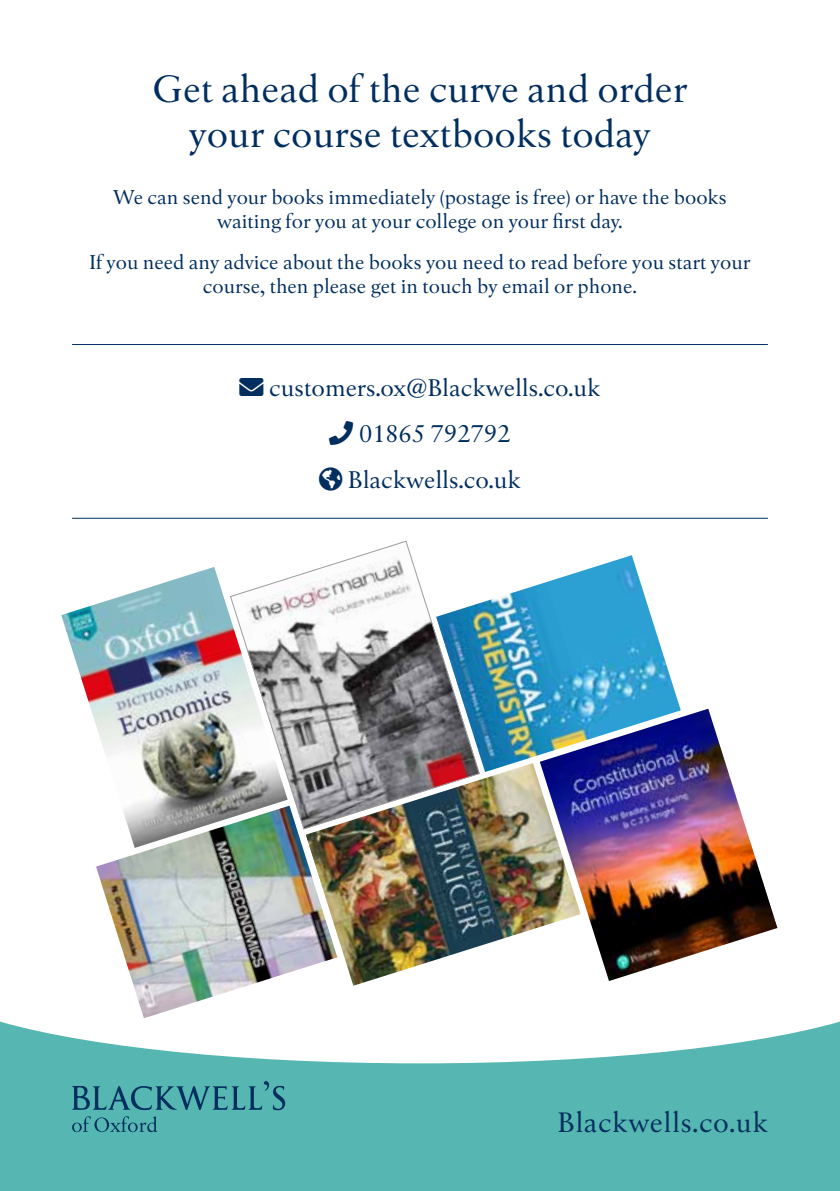
<style>
.page{position:relative;width:840px;height:1191px;background:#fff}
.page>*{position:absolute;margin:0;border:0;box-sizing:border-box;transform-origin:0 0}
.t1{font:38px/45.6px "Blackwell";color:#002e5f;text-align:center}
.t2{font:28px "Blackwell";letter-spacing:.02em;color:#002e5f}
.t3{font:24px "Blackwell";color:#002e5f}
.t4{font:20px/24px "Blackwell";color:#002e5f;text-align:center}
</style>
<div class="page">
<svg style="left:0;top:1021px;width:839px;height:170px;fill:#56b6b1"></svg>
<hr style="left:72px;top:344px;width:695px;height:1px;background:#002e5f">
<hr style="left:72px;top:518px;width:695px;height:1px;background:#002e5f">
<svg style="left:72px;top:1116px;width:85px;height:16px"></svg>
<svg style="left:72px;top:1081px;width:213px;height:29px;background:#42969d"></svg>
<img style="left:580px;top:708px;width:197px;height:273px">
<img style="left:337px;top:772px;width:243px;height:213px">
<img style="left:96px;top:829px;width:241px;height:189px">
<img style="left:479px;top:555px;width:201px;height:217px">
<svg style="left:287px;top:540px;width:192px;height:289px"></svg>
<img style="left:61px;top:567px;width:226px;height:281px">
<h1 class="t1" style="left:152px;top:65px;width:536px">Get ahead of the curve and order your course textbooks today</h1>
<p class="t4" style="left:113px;top:185px;width:614px">We can send your books immediately (postage is free) or have the books waiting for you at your college on your first day.</p>
<p class="t4" style="left:89px;top:250px;width:662px">If you need any advice about the books you need to read before you start your course, then please get in touch by email or phone.</p>
<p class="t3" style="left:239px;top:373px;width:362px">■❖●□ customers.ox@Blackwells.co.uk</p>
<p class="t3" style="left:329px;top:419px;width:183px">□■ 01865 792792</p>
<p class="t3" style="left:319px;top:465px;width:203px">●□▲ Blackwells.co.uk</p>
<h2 class="t2" style="left:557px;top:1105px;width:211px">Blackwells.co.uk</h2>
</div>
